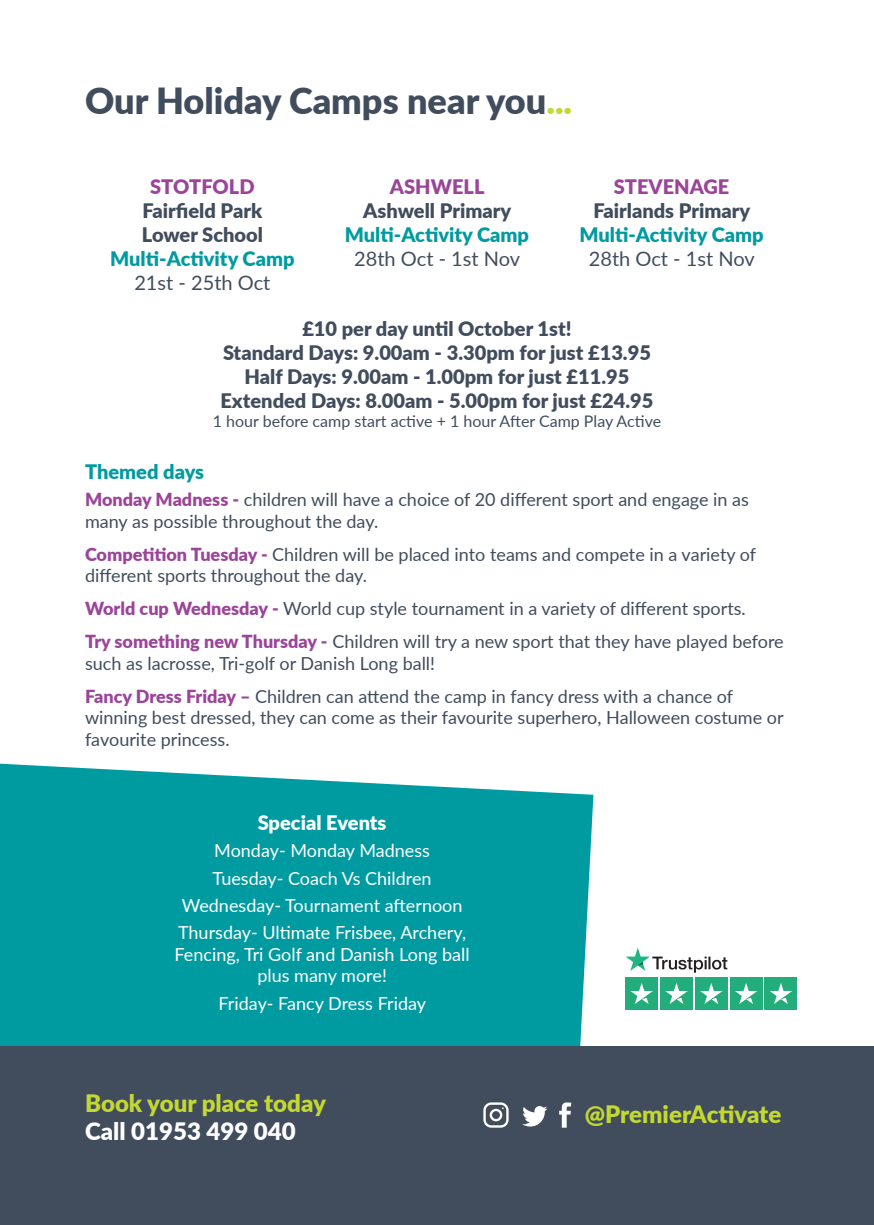
<style>
.page{position:relative;width:874px;height:1225px;background:#fff}
.page>*{position:absolute;margin:0;border:0;box-sizing:border-box;transform-origin:0 0}
.t1{font:900 36px "Lato";color:#414d5d}
.t2{font:900 24px "Lato";color:#c4d832}
.t3{font:900 24px "Lato";color:#fff}
.t4{font:900 20px "Lato";color:#414d5d}
.t5{font:900 20px "Lato";color:#009ba1}
.t6{font:20px "Lato";color:#414d5d}
.t7{font:900 20px "Lato";color:#9b4599}
.t8{font:900 20px "Lato";color:#fff}
.t9{font:18px/21.6px "Lato";color:#414d5d}
.t10{font:18px/21.6px "Lato";color:#fff;text-align:center}
.t11{font:16px "Lato";color:#414d5d}
.s1{color:#c4d832}
.s2{font-weight:900;color:#9b4599}
</style>
<div class="page">
<div style="left:0;top:763px;width:593px;height:283px;background:#009ba1"></div>
<div style="left:625px;top:977px;width:32px;height:32px;background:#22ad7a"></div>
<div style="left:660px;top:977px;width:32px;height:32px;background:#22ad7a"></div>
<div style="left:695px;top:977px;width:32px;height:32px;background:#22ad7a"></div>
<div style="left:729px;top:977px;width:32px;height:32px;background:#22ad7a"></div>
<div style="left:764px;top:977px;width:32px;height:32px;background:#22ad7a"></div>
<svg style="left:630px;top:983px;width:22px;height:21px"></svg>
<svg style="left:665px;top:983px;width:22px;height:21px"></svg>
<svg style="left:700px;top:983px;width:22px;height:21px"></svg>
<svg style="left:735px;top:983px;width:22px;height:21px"></svg>
<svg style="left:770px;top:983px;width:21px;height:21px"></svg>
<svg style="left:626px;top:948px;width:101px;height:24px"></svg>
<div style="left:0;top:1046px;width:873px;height:179px;background:#414d5d"></div>
<svg style="left:522px;top:1106px;width:25px;height:20px"></svg>
<svg style="left:559px;top:1102px;width:12px;height:25px"></svg>
<svg style="left:483px;top:1102px;width:25px;height:25px"></svg>
<p class="t1" style="left:85px;top:74px;width:488px">Our Holiday Camps near you<span class="s1">...</span></p>
<p class="t7" style="left:150px;top:171px;width:106px">STOTFOLD</p>
<p class="t4" style="left:142px;top:195px;width:121px">Fairfield Park</p>
<p class="t4" style="left:142px;top:219px;width:123px">Lower School</p>
<p class="t5" style="left:110px;top:243px;width:186px">Multi-Activity Camp</p>
<p class="t6" style="left:134px;top:268px;width:137px">21st - 25th Oct</p>
<p class="t7" style="left:390px;top:171px;width:96px">ASHWELL</p>
<p class="t4" style="left:363px;top:195px;width:149px">Ashwell Primary</p>
<p class="t5" style="left:344px;top:219px;width:186px">Multi-Activity Camp</p>
<p class="t6" style="left:354px;top:244px;width:167px">28th Oct - 1st Nov</p>
<p class="t7" style="left:613px;top:171px;width:117px">STEVENAGE</p>
<p class="t4" style="left:593px;top:195px;width:158px">Fairlands Primary</p>
<p class="t5" style="left:579px;top:219px;width:186px">Multi-Activity Camp</p>
<p class="t6" style="left:588px;top:244px;width:167px">28th Oct - 1st Nov</p>
<p class="t4" style="left:302px;top:313px;width:271px">£10 per day until October 1st!</p>
<p class="t4" style="left:223px;top:337px;width:429px">Standard Days: 9.00am - 3.30pm for just £13.95</p>
<p class="t4" style="left:244px;top:361px;width:386px">Half Days: 9.00am - 1.00pm for just £11.95</p>
<p class="t4" style="left:220px;top:385px;width:434px">Extended Days: 8.00am - 5.00pm for just £24.95</p>
<p class="t11" style="left:213px;top:410px;width:449px">1 hour before camp start active + 1 hour After Camp Play Active</p>
<p class="t5" style="left:85px;top:456px;width:121px">Themed days</p>
<p class="t9" style="left:85px;top:488px;width:665px"><span class="s2">Monday Madness -</span> children will have a choice of 20 different sport and engage in as many as possible throughout the day.</p>
<p class="t9" style="left:85px;top:542px;width:672px"><span class="s2">Competition Tuesday -</span> Children will be placed into teams and compete in a variety of different sports throughout the day.</p>
<p class="t9" style="left:85px;top:597px;width:662px"><span class="s2">World cup Wednesday -</span> World cup style tournament in a variety of different sports.</p>
<p class="t9" style="left:85px;top:630px;width:700px"><span class="s2">Try something new Thursday -</span> Children will try a new sport that they have played before such as lacrosse, Tri-golf or Danish Long ball!</p>
<p class="t9" style="left:85px;top:684px;width:699px"><span class="s2">Fancy Dress Friday –</span> Children can attend the camp in fancy dress with a chance of winning best dressed, they can come as their favourite superhero, Halloween costume or favourite princess.</p>
<p class="t8" style="left:257px;top:807px;width:130px">Special Events</p>
<p class="t10" style="left:214px;top:839px;width:217px">Monday- Monday Madness</p>
<p class="t10" style="left:212px;top:866px;width:220px">Tuesday- Coach Vs Children</p>
<p class="t10" style="left:182px;top:893px;width:282px">Wednesday- Tournament afternoon</p>
<p class="t10" style="left:174px;top:921px;width:296px">Thursday- Ultimate Frisbee, Archery,<br>Fencing, Tri Golf and Danish Long ball plus many more!</p>
<p class="t10" style="left:218px;top:991px;width:209px">Friday- Fancy Dress Friday</p>
<p class="t2" style="left:85px;top:1084px;width:242px">Book your place today</p>
<p class="t3" style="left:85px;top:1112px;width:212px">Call 01953 499 040</p>
<p class="t2" style="left:584px;top:1096px;width:198px">@PremierActivate</p>
</div>
